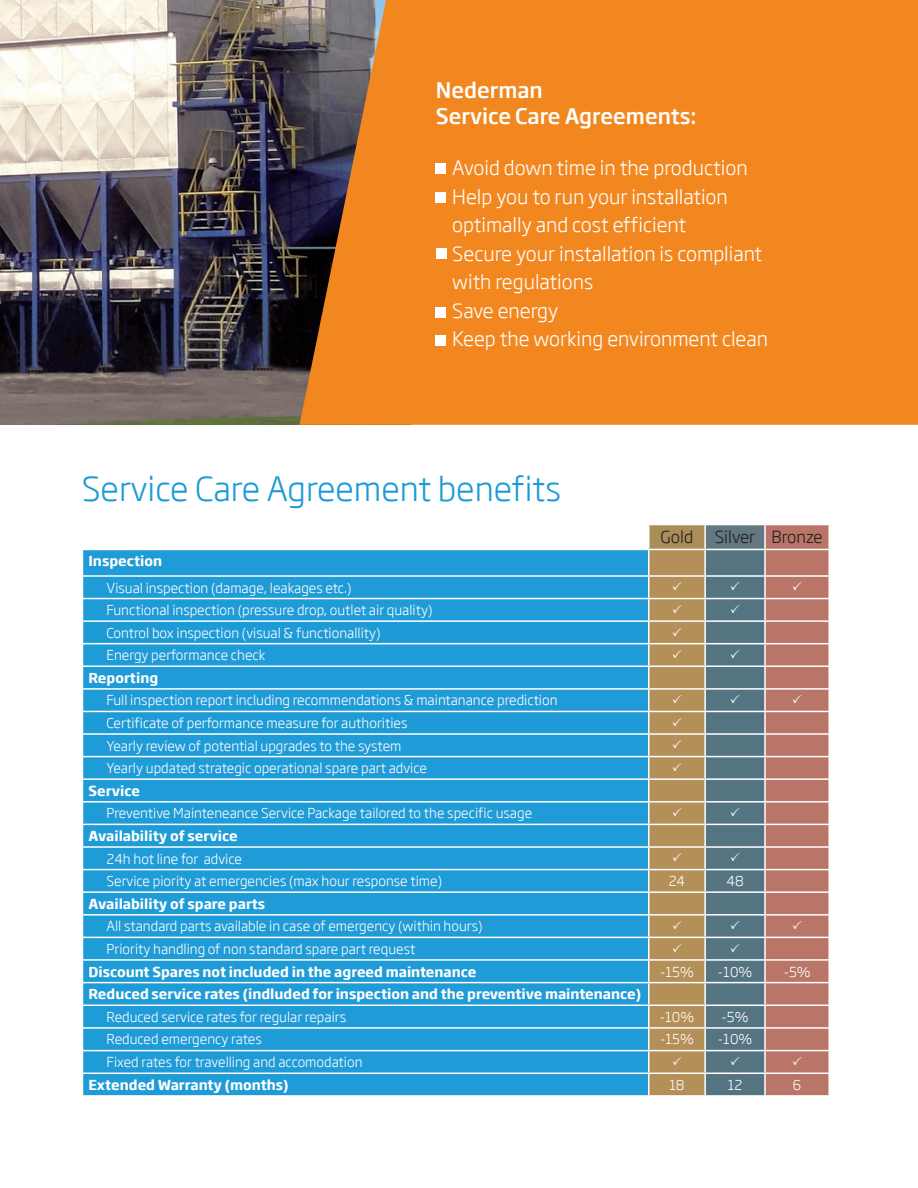
<style>
.page{position:relative;width:918px;height:1188px;background:#fff}
.page>*{position:absolute;margin:0;border:0;box-sizing:border-box;transform-origin:0 0}
.Paragraph_subhead{font:300 33px "Soho Gothic Std";color:#1e9bd7}
.Features_List_headin{font:500 21px "Soho Gothic Std";color:#fff}
.Features_list{font:300 19.5px "Soho Gothic Std";color:#fff}
.t1{font:300 16.5px "Soho Gothic Std";color:#231f20}
.t2{font:300 13.5px "Soho Gothic Std";color:#fff}
.t3{font:700 13.5px "Soho Gothic Std";color:#fff}
</style>
<div class="page">
<img style="left:0;top:0;width:300px;height:425px">
<div style="left:300px;top:0;width:618px;height:425px;background:#f28720"></div>
<div style="left:435px;top:163px;width:11px;height:10px;background:#fff"></div>
<div style="left:435px;top:192px;width:11px;height:11px;background:#fff"></div>
<div style="left:435px;top:307px;width:11px;height:10px;background:#fff"></div>
<div style="left:436px;top:248px;width:11px;height:11px;background:#fff"></div>
<div style="left:435px;top:335px;width:11px;height:10px;background:#fff"></div>
<div style="left:649px;top:525px;width:56px;height:24px;background:#aa8d58"></div>
<div style="left:705px;top:525px;width:60px;height:24px;background:#647882"></div>
<div style="left:765px;top:525px;width:64px;height:24px;background:#b97567"></div>
<div style="left:83px;top:550px;width:565px;height:545px;background:#1f9bd7"></div>
<div style="left:83px;top:622px;width:565px;height:111px;background:#1f9bd7"></div>
<hr style="left:82px;top:575px;width:567px;height:2px;background:#fff">
<hr style="left:82px;top:598px;width:567px;height:1px;background:#fff">
<hr style="left:82px;top:620px;width:567px;height:2px;background:#fff">
<hr style="left:82px;top:643px;width:567px;height:1px;background:#fff">
<hr style="left:82px;top:665px;width:567px;height:2px;background:#fff">
<hr style="left:82px;top:688px;width:567px;height:2px;background:#fff">
<hr style="left:82px;top:711px;width:567px;height:1px;background:#fff">
<hr style="left:82px;top:733px;width:567px;height:2px;background:#fff">
<hr style="left:82px;top:756px;width:567px;height:1px;background:#fff">
<hr style="left:82px;top:778px;width:567px;height:2px;background:#fff">
<hr style="left:82px;top:801px;width:567px;height:2px;background:#fff">
<hr style="left:82px;top:824px;width:567px;height:1px;background:#fff">
<hr style="left:82px;top:846px;width:567px;height:2px;background:#fff">
<hr style="left:82px;top:869px;width:567px;height:1px;background:#fff">
<hr style="left:82px;top:891px;width:567px;height:2px;background:#fff">
<hr style="left:82px;top:914px;width:567px;height:2px;background:#fff">
<hr style="left:82px;top:937px;width:567px;height:1px;background:#fff">
<hr style="left:82px;top:959px;width:567px;height:2px;background:#fff">
<hr style="left:82px;top:982px;width:567px;height:1px;background:#fff">
<hr style="left:82px;top:1005px;width:567px;height:1px;background:#fff">
<hr style="left:82px;top:1027px;width:567px;height:2px;background:#fff">
<hr style="left:82px;top:1050px;width:567px;height:1px;background:#fff">
<hr style="left:82px;top:1073px;width:567px;height:1px;background:#fff">
<svg style="left:82px;top:550px;width:1px;height:523px"></svg>
<hr style="left:648px;top:525px;width:2px;height:24px;background:#fff">
<hr style="left:704px;top:525px;width:2px;height:24px;background:#fff">
<hr style="left:764px;top:525px;width:2px;height:24px;background:#fff">
<hr style="left:828px;top:525px;width:2px;height:24px;background:#fff">
<svg style="left:649px;top:549px;width:180px;height:547px;background:#9f8979"></svg>
<p class="Features_List_headin" style="left:436px;top:77px;width:109px">Nederman</p>
<p class="Features_List_headin" style="left:436px;top:102px;width:262px">Service Care Agreements:</p>
<p class="Features_list" style="left:452px;top:156px;width:297px">Avoid down time in the production</p>
<p class="Features_list" style="left:452px;top:185px;width:277px">Help you to run your installation</p>
<p class="Features_list" style="left:452px;top:213px;width:235px">optimally and cost efficient</p>
<p class="Features_list" style="left:452px;top:242px;width:311px">Secure your installation is compliant</p>
<p class="Features_list" style="left:452px;top:270px;width:143px">with regulations</p>
<p class="Features_list" style="left:452px;top:299px;width:108px">Save energy</p>
<p class="Features_list" style="left:452px;top:327px;width:317px">Keep the working environment clean</p>
<p class="Paragraph_subhead" style="left:82px;top:468px;width:481px">Service Care Agreement benefits</p>
<p class="t1" style="left:661px;top:527px;width:34px">Gold</p>
<p class="t1" style="left:715px;top:527px;width:42px">Silver</p>
<p class="t1" style="left:771px;top:527px;width:53px">Bronze</p>
<p class="t3" style="left:88px;top:552px;width:75px">Inspection</p>
<p class="t2" style="left:106px;top:579px;width:247px">Visual inspection (damage, leakages etc.)</p>
<p class="t2" style="left:106px;top:602px;width:328px">Functional inspection (pressure drop, outlet air quality)</p>
<p class="t2" style="left:106px;top:624px;width:276px">Control box inspection (visual &amp; functionallity)</p>
<p class="t2" style="left:106px;top:647px;width:161px">Energy performance check</p>
<p class="t3" style="left:88px;top:669px;width:71px">Reporting</p>
<p class="t2" style="left:106px;top:692px;width:453px">Full inspection report including recommendations &amp; maintanance prediction</p>
<p class="t2" style="left:106px;top:715px;width:302px">Certificate of performance measure for authorities</p>
<p class="t2" style="left:106px;top:737px;width:296px">Yearly review of potential upgrades to the system</p>
<p class="t2" style="left:106px;top:760px;width:322px">Yearly updated strategic operational spare part advice</p>
<p class="t3" style="left:88px;top:782px;width:53px">Service</p>
<p class="t2" style="left:106px;top:805px;width:427px">Preventive Mainteneance Service Package tailored to the specific usage</p>
<p class="t3" style="left:88px;top:827px;width:151px">Availability of service</p>
<p class="t2" style="left:106px;top:850px;width:137px">24h hot line for advice</p>
<p class="t2" style="left:106px;top:873px;width:337px">Service piority at emergencies (max hour response time)</p>
<p class="t2" style="left:669px;top:873px;width:18px">24</p>
<p class="t2" style="left:726px;top:873px;width:19px">48</p>
<p class="t3" style="left:88px;top:895px;width:178px">Availability of spare parts</p>
<p class="t2" style="left:106px;top:918px;width:378px">All standard parts available in case of emergency (within hours)</p>
<p class="t2" style="left:106px;top:940px;width:310px">Priority handling of non standard spare part request</p>
<p class="t3" style="left:88px;top:963px;width:390px">Discount Spares not included in the agreed maintenance</p>
<p class="t2" style="left:660px;top:963px;width:35px">-15%</p>
<p class="t2" style="left:718px;top:963px;width:36px">-10%</p>
<p class="t2" style="left:784px;top:963px;width:28px">-5%</p>
<p class="t3" style="left:88px;top:985px;width:554px">Reduced service rates (indluded for inspection and the preventive maintenance)</p>
<p class="t2" style="left:106px;top:1008px;width:241px">Reduced service rates for regular repairs</p>
<p class="t2" style="left:660px;top:1008px;width:36px">-10%</p>
<p class="t2" style="left:722px;top:1008px;width:28px">-5%</p>
<p class="t2" style="left:106px;top:1031px;width:157px">Reduced emergency rates</p>
<p class="t2" style="left:660px;top:1031px;width:35px">-15%</p>
<p class="t2" style="left:718px;top:1031px;width:36px">-10%</p>
<p class="t2" style="left:106px;top:1054px;width:258px">Fixed rates for travelling and accomodation</p>
<p class="t3" style="left:88px;top:1076px;width:202px">Extended Warranty (months)</p>
<p class="t2" style="left:669px;top:1076px;width:17px">18</p>
<p class="t2" style="left:728px;top:1076px;width:16px">12</p>
<p class="t2" style="left:793px;top:1076px;width:10px">6</p>
</div>
